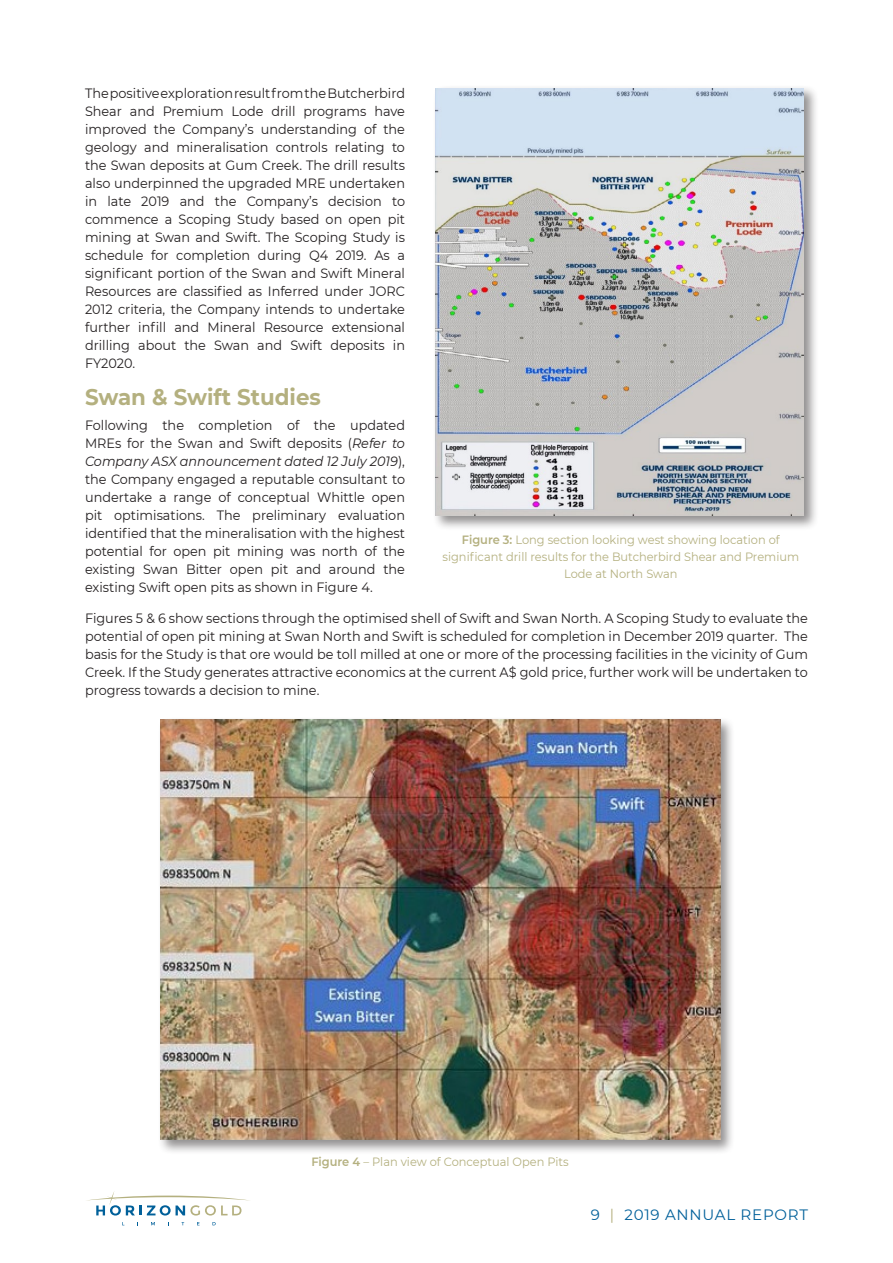
<style>
.page{position:relative;width:893px;height:1263px;background:#fff}
.page>*{position:absolute;margin:0;border:0;box-sizing:border-box;transform-origin:0 0}
.SubHeader{font:700 22.5px "Montserrat";color:#b4b07f;scale:.95 1}
.t1{font:15px "Montserrat";letter-spacing:.05em;color:#00609a}
.Body{font:13.5px/18px "Montserrat";color:#231f20;text-align:justify;scale:.95 1}
.Diagram_title{font:12px/16.8px "Montserrat";color:#b4b07f;text-align:center;scale:.95 1}
.s1{font-style:italic}
.s2{font-weight:600}
.s3{color:#b4b07f}
</style>
<div class="page">
<svg style="left:151px;top:1222px;width:4px;height:3px"></svg>
<svg style="left:87px;top:1191px;width:163px;height:24px"></svg>
<div style="left:432px;top:85px;width:387px;height:446px;background:#231f20;opacity:.5"></div>
<img style="left:435px;top:88px;width:369px;height:428px">
<div style="left:158px;top:717px;width:578px;height:438px;background:#231f20;opacity:.5"></div>
<img style="left:161px;top:720px;width:559px;height:420px">
<p class="Body" style="left:85px;top:84px;width:338px">The positive exploration result from the Butcherbird Shear and Premium Lode drill programs have improved the Company’s understanding of the geology and mineralisation controls relating to the Swan deposits at Gum Creek. The drill results also underpinned the upgraded MRE undertaken in late 2019 and the Company’s decision to commence a Scoping Study based on open pit mining at Swan and Swift. The Scoping Study is schedule for completion during Q4 2019. As a significant portion of the Swan and Swift Mineral Resources are classified as Inferred under JORC 2012 criteria, the Company intends to undertake further infill and Mineral Resource extensional drilling about the Swan and Swift deposits in FY2020.</p>
<p class="SubHeader" style="left:85px;top:381px;width:250px">Swan &amp; Swift Studies</p>
<p class="Body" style="left:85px;top:415px;width:338px">Following the completion of the updated MREs for the Swan and Swift deposits (<span class="s1">Refer to Company ASX announcement dated 12 July 2019</span>), the Company engaged a reputable consultant to undertake a range of conceptual Whittle open pit optimisations. The preliminary evaluation identified that the mineralisation with the highest potential for open pit mining was north of the existing Swan Bitter open pit and around the existing Swift open pits as shown in Figure 4.</p>
<p class="Body" style="left:85px;top:609px;width:762px">Figures 5 &amp; 6 show sections through the optimised shell of Swift and Swan North. A Scoping Study to evaluate the potential of open pit mining at Swan North and Swift is scheduled for completion in December 2019 quarter. The basis for the Study is that ore would be toll milled at one or more of the processing facilities in the vicinity of Gum Creek. If the Study generates attractive economics at the current A$ gold price, further work will be undertaken to progress towards a decision to mine.</p>
<p class="Diagram_title" style="left:442px;top:531px;width:377px"><span class="s2">Figure 3:</span> Long section looking west showing location of significant drill results for the Butcherbird Shear and Premium<br>Lode at North Swan</p>
<p class="Diagram_title" style="left:311px;top:1153px;width:272px"><span class="s2">Figure 4</span> – Plan view of Conceptual Open Pits</p>
<p class="t1" style="left:591px;top:1205px;width:219px">9 <span class="s3">|</span> 2019 ANNUAL REPORT</p>
</div>
